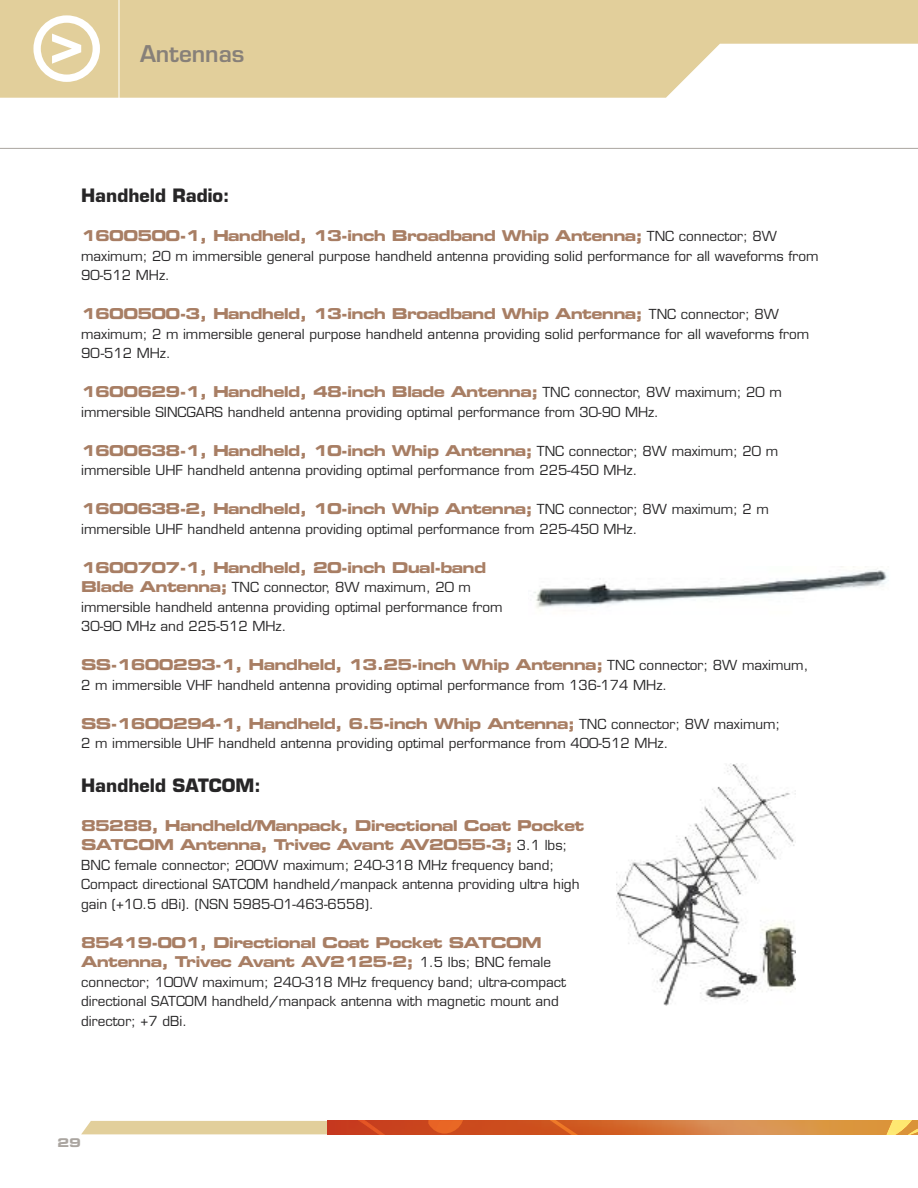
<style>
.page{position:relative;width:918px;height:1188px;background:#fff}
.page>*{position:absolute;margin:0;border:0;box-sizing:border-box;transform-origin:0 0}
.t1{font:600 22.5px "Eurostile";color:#878079}
.t2{font:700 18px "Eurostile";color:#272627}
.t3{font:15px/19.5px "Eurostile Bold Extended Two";letter-spacing:-.05em;color:#a87e64}
.t4{font:13.5px/19.5px "Eurostile";color:#272627}
.t5{font:12px "Eurostile Bold Extended Two";color:#aaa5a0}
.s1{font-family:"Eurostile";font-size:13.5px;color:#272627}
.s2{font-family:"Eurostile Bold Extended Two";font-size:15px;color:#a87e64}
</style>
<div class="page">
<svg style="left:0;top:0;width:918px;height:98px;background:#e6d6a9"></svg>
<div style="left:33px;top:15px;width:67px;height:67px;border:7px solid #fff;border-radius:50%"></div>
<svg style="left:52px;top:34px;width:29px;height:30px"></svg>
<hr style="left:119px;top:0;width:1px;height:100px;background:#fff">
<hr style="left:0;top:148px;width:918px;height:1px;background:#aaa5a0">
<img style="left:616px;top:764px;width:180px;height:242px">
<div style="left:81px;top:1121px;width:246px;height:13px;background:#e2cf9b"></div>
<img style="left:327px;top:1121px;width:591px;height:13px">
<img style="left:533px;top:568px;width:356px;height:40px">
<h1 class="t1" style="left:140px;top:45px;width:106px">Antennas</h1>
<h2 class="t2" style="left:81px;top:189px;width:150px">Handheld Radio:</h2>
<p class="t3" style="left:81px;top:227px;width:697px">1600500-1, Handheld, 13-inch Broadband Whip Antenna; <span class="s1">TNC connector; 8W</span></p>
<p class="t4" style="left:81px;top:247px;width:739px">maximum; 20 m immersible general purpose handheld antenna providing solid performance for all waveforms from<br>90-512 MHz.</p>
<p class="t3" style="left:81px;top:305px;width:699px">1600500-3, Handheld, 13-inch Broadband Whip Antenna; <span class="s1">TNC connector; 8W</span></p>
<p class="t4" style="left:81px;top:325px;width:730px">maximum; 2 m immersible general purpose handheld antenna providing solid performance for all waveforms from<br>90-512 MHz.</p>
<p class="t3" style="left:81px;top:383px;width:702px">1600629-1, Handheld, 48-inch Blade Antenna; <span class="s1">TNC connector, 8W maximum; 20 m</span></p>
<p class="t4" style="left:81px;top:403px;width:579px">immersible SINCGARS handheld antenna providing optimal performance from 30-90 MHz.</p>
<p class="t3" style="left:81px;top:442px;width:699px">1600638-1, Handheld, 10-inch Whip Antenna; <span class="s1">TNC connector; 8W maximum; 20 m</span></p>
<p class="t4" style="left:81px;top:462px;width:558px">immersible UHF handheld antenna providing optimal performance from 225-450 MHz.</p>
<p class="t3" style="left:81px;top:500px;width:689px">1600638-2, Handheld, 10-inch Whip Antenna; <span class="s1">TNC connector; 8W maximum; 2 m</span></p>
<p class="t4" style="left:81px;top:520px;width:558px">immersible UHF handheld antenna providing optimal performance from 225-450 MHz.</p>
<p class="t3" style="left:81px;top:559px;width:407px">1600707-1, Handheld, 20-inch Dual-band</p>
<p class="t4" style="left:81px;top:579px;width:423px"><span class="s2">Blade Antenna;</span> TNC connector, 8W maximum, 20 m immersible handheld antenna providing optimal performance from<br>30-90 MHz and 225-512 MHz.</p>
<p class="t3" style="left:81px;top:656px;width:729px">SS-1600293-1, Handheld, 13.25-inch Whip Antenna; <span class="s1">TNC connector; 8W maximum,</span></p>
<p class="t4" style="left:81px;top:676px;width:588px">2 m immersible VHF handheld antenna providing optimal performance from 136-174 MHz.</p>
<p class="t3" style="left:81px;top:715px;width:701px">SS-1600294-1, Handheld, 6.5-inch Whip Antenna; <span class="s1">TNC connector; 8W maximum;</span></p>
<p class="t4" style="left:81px;top:735px;width:589px">2 m immersible UHF handheld antenna providing optimal performance from 400-512 MHz.</p>
<h2 class="t2" style="left:81px;top:778px;width:181px">Handheld SATCOM:</h2>
<p class="t3" style="left:81px;top:817px;width:505px">85288, Handheld/Manpack, Directional Coat Pocket<br>SATCOM Antenna, Trivec Avant AV2055-3; <span class="s1">3.1 lbs;</span></p>
<p class="t4" style="left:81px;top:856px;width:500px">BNC female connector; 200W maximum; 240-318 MHz frequency band;<br>Compact directional SATCOM handheld/manpack antenna providing ultra high gain (+10.5 dBi). (NSN 5985-01-463-6558).</p>
<p class="t3" style="left:81px;top:934px;width:471px">85419-001, Directional Coat Pocket SATCOM<br>Antenna, Trivec Avant AV2125-2; <span class="s1">1.5 lbs; BNC female</span></p>
<p class="t4" style="left:81px;top:973px;width:487px">connector; 100W maximum; 240-318 MHz frequency band; ultra-compact directional SATCOM handheld/manpack antenna with magnetic mount and director; +7 dBi.</p>
<p class="t5" style="left:57px;top:1138px;width:25px">29</p>
</div>
